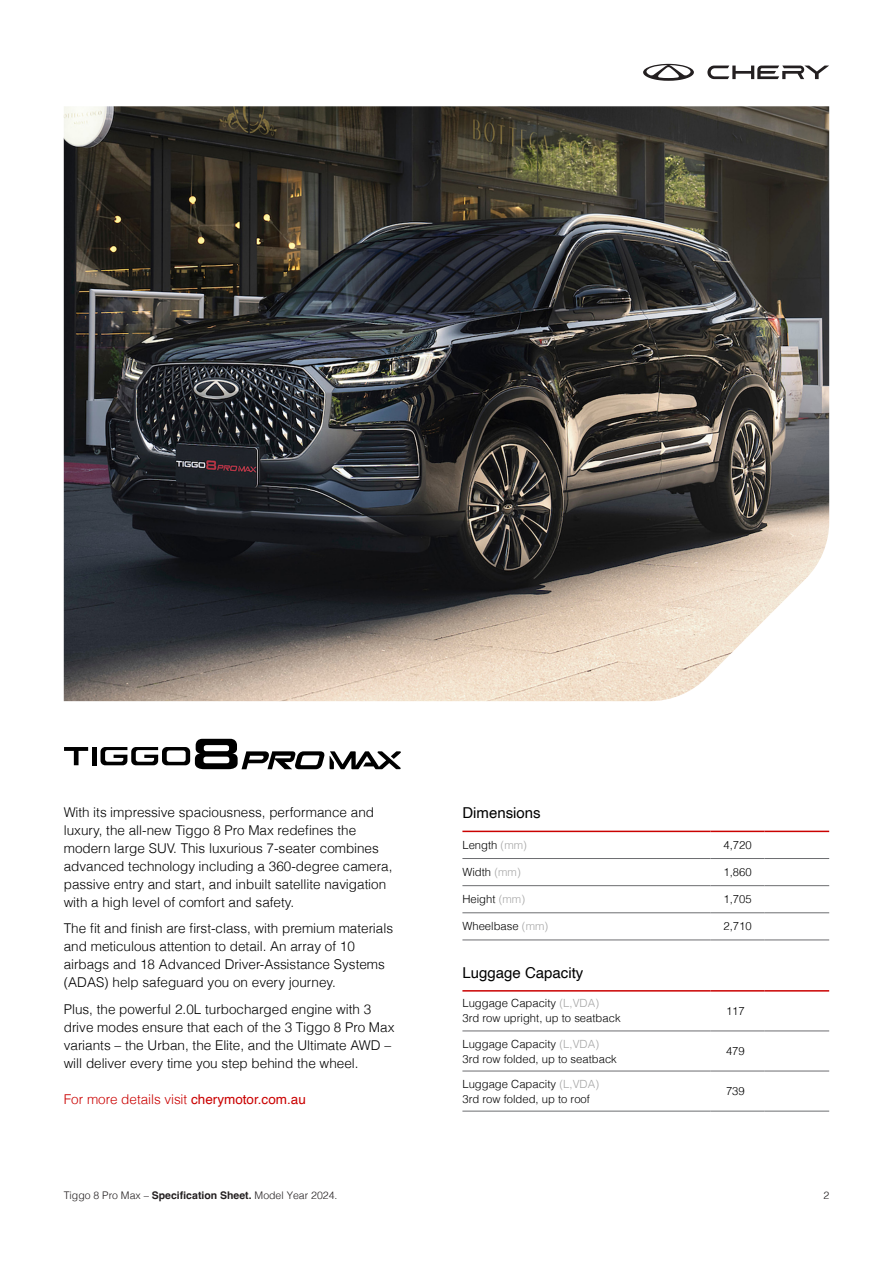
<style>
.page{position:relative;width:893px;height:1263px;background:#fff}
.page>*{position:absolute;margin:0;border:0;box-sizing:border-box;transform-origin:0 0}
.t1{font:15px "Helvetica";color:#000}
.Section_Copy{font:300 13.5px/18px "Helvetica";color:#000}
.Section_Copy-2{font:300 13.5px "Helvetica";color:#ca0100}
.Body{font:300 11.25px/15px "Helvetica";color:#000}
.t2{font:300 10.5px "Helvetica";color:#231f20}
.s1{font-weight:400}
.s2{color:#a6a6a6}
.s3{font-weight:700}
</style>
<div class="page">
<img style="left:64px;top:106px;width:765px;height:595px">
<hr style="left:462px;top:858px;width:195px;height:1px;background:#6c6d70">
<hr style="left:657px;top:858px;width:53px;height:1px;background:#6c6d70">
<hr style="left:710px;top:858px;width:54px;height:1px;background:#6c6d70">
<hr style="left:764px;top:858px;width:65px;height:1px;background:#6c6d70">
<hr style="left:462px;top:885px;width:195px;height:1px;background:#6c6d70">
<hr style="left:657px;top:885px;width:53px;height:1px;background:#6c6d70">
<hr style="left:710px;top:885px;width:54px;height:1px;background:#6c6d70">
<hr style="left:764px;top:885px;width:65px;height:1px;background:#6c6d70">
<hr style="left:462px;top:912px;width:195px;height:1px;background:#6c6d70">
<hr style="left:657px;top:912px;width:53px;height:1px;background:#6c6d70">
<hr style="left:710px;top:912px;width:54px;height:1px;background:#6c6d70">
<hr style="left:764px;top:912px;width:65px;height:1px;background:#6c6d70">
<hr style="left:462px;top:940px;width:195px;height:1px;background:#6c6d70">
<hr style="left:657px;top:940px;width:53px;height:1px;background:#6c6d70">
<hr style="left:710px;top:940px;width:54px;height:1px;background:#6c6d70">
<hr style="left:764px;top:940px;width:65px;height:1px;background:#6c6d70">
<hr style="left:462px;top:831px;width:195px;height:1px;background:#ca0100">
<hr style="left:657px;top:831px;width:53px;height:1px;background:#ca0100">
<hr style="left:710px;top:831px;width:54px;height:1px;background:#ca0100">
<hr style="left:764px;top:831px;width:65px;height:1px;background:#ca0100">
<hr style="left:462px;top:1031px;width:195px;height:1px;background:#6c6d70">
<hr style="left:657px;top:1031px;width:53px;height:1px;background:#6c6d70">
<hr style="left:710px;top:1031px;width:54px;height:1px;background:#6c6d70">
<hr style="left:764px;top:1031px;width:65px;height:1px;background:#6c6d70">
<hr style="left:462px;top:1071px;width:195px;height:1px;background:#6c6d70">
<hr style="left:657px;top:1071px;width:53px;height:1px;background:#6c6d70">
<hr style="left:710px;top:1071px;width:54px;height:1px;background:#6c6d70">
<hr style="left:764px;top:1071px;width:65px;height:1px;background:#6c6d70">
<hr style="left:462px;top:1111px;width:195px;height:1px;background:#6c6d70">
<hr style="left:657px;top:1111px;width:53px;height:1px;background:#6c6d70">
<hr style="left:710px;top:1111px;width:54px;height:1px;background:#6c6d70">
<hr style="left:764px;top:1111px;width:65px;height:1px;background:#6c6d70">
<hr style="left:462px;top:990px;width:195px;height:1px;background:#ca0100">
<hr style="left:657px;top:990px;width:53px;height:1px;background:#ca0100">
<hr style="left:710px;top:990px;width:54px;height:1px;background:#ca0100">
<hr style="left:764px;top:990px;width:65px;height:1px;background:#ca0100">
<div style="left:92px;top:747px;width:5px;height:18px;background:#000"></div>
<svg style="left:64px;top:747px;width:24px;height:18px"></svg>
<svg style="left:101px;top:739px;width:300px;height:30px"></svg>
<svg style="left:707px;top:66px;width:122px;height:13px"></svg>
<svg style="left:643px;top:64px;width:51px;height:17px"></svg>
<p class="Section_Copy" style="left:64px;top:802px;width:330px">With its impressive spaciousness, performance and luxury, the all-new Tiggo 8 Pro Max redefines the modern large SUV. This luxurious 7-seater combines advanced technology including a 360-degree camera, passive entry and start, and inbuilt satellite navigation with a high level of comfort and safety.</p>
<p class="Section_Copy" style="left:64px;top:918px;width:331px">The fit and finish are first-class, with premium materials and meticulous attention to detail. An array of 10 airbags and 18 Advanced Driver-Assistance Systems (ADAS) help safeguard you on every journey.</p>
<p class="Section_Copy" style="left:64px;top:999px;width:332px">Plus, the powerful 2.0L turbocharged engine with 3 drive modes ensure that each of the 3 Tiggo 8 Pro Max variants – the Urban, the Elite, and the Ultimate AWD – will deliver every time you step behind the wheel.</p>
<p class="Section_Copy-2" style="left:64px;top:1087px;width:244px">For more details visit <span class="s1">cherymotor.com.au</span></p>
<h5 class="t1" style="left:462px;top:801px;width:80px">Dimensions</h5>
<p class="Body" style="left:462px;top:837px;width:66px">Length <span class="s2">(mm)</span></p>
<p class="Body" style="left:723px;top:837px;width:30px">4,720</p>
<p class="Body" style="left:462px;top:864px;width:60px">Width <span class="s2">(mm)</span></p>
<p class="Body" style="left:723px;top:864px;width:30px">1,860</p>
<p class="Body" style="left:462px;top:891px;width:64px">Height <span class="s2">(mm)</span></p>
<p class="Body" style="left:723px;top:891px;width:30px">1,705</p>
<p class="Body" style="left:462px;top:918px;width:87px">Wheelbase <span class="s2">(mm)</span></p>
<p class="Body" style="left:723px;top:918px;width:30px">2,710</p>
<h5 class="t1" style="left:462px;top:961px;width:122px">Luggage Capacity</h5>
<p class="Body" style="left:462px;top:995px;width:160px">Luggage Capacity <span class="s2">(L,VDA)<br></span>3rd row upright, up to seatback</p>
<p class="Body" style="left:726px;top:1003px;width:20px">117</p>
<p class="Body" style="left:462px;top:1035px;width:156px">Luggage Capacity <span class="s2">(L,VDA)<br></span>3rd row folded, up to seatback</p>
<p class="Body" style="left:726px;top:1043px;width:20px">479</p>
<p class="Body" style="left:462px;top:1075px;width:138px">Luggage Capacity <span class="s2">(L,VDA)<br></span>3rd row folded, up to roof</p>
<p class="Body" style="left:726px;top:1083px;width:20px">739</p>
<p class="t2" style="left:64px;top:1186px;width:275px">Tiggo 8 Pro Max – <span class="s3">Specification Sheet.</span> Model Year 2024.</p>
<p class="t2" style="left:823px;top:1186px;width:7px">2</p>
</div>
